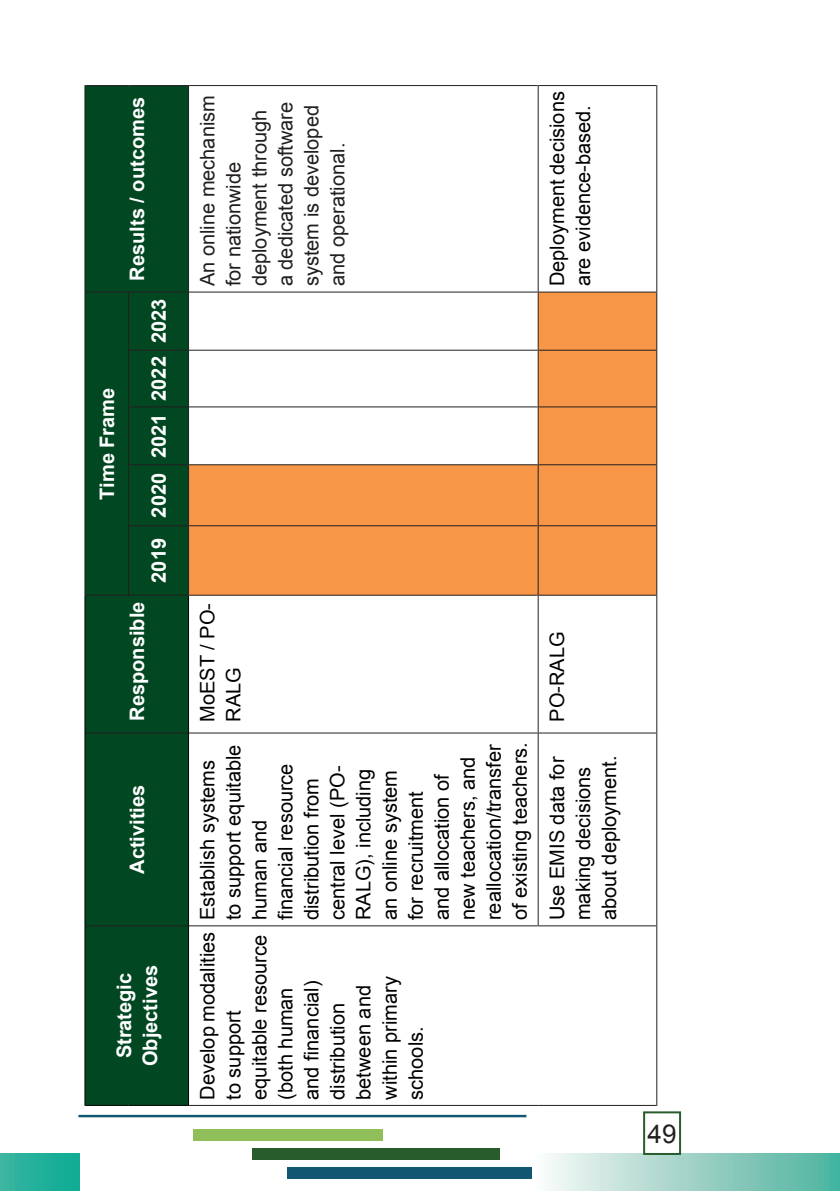
<style>
.page{position:relative;width:840px;height:1191px;background:#fff}
.page>*{position:absolute;margin:0;border:0;box-sizing:border-box;transform-origin:0 0}
.t1{font:26px "Arial";color:#231f20}
.t2{font:20px/26px "Arial";color:#000}
.t3{font:20px/26px "Arial";color:#231f20}
.t4{font:700 20px/26px "Arial";color:#fff;text-align:center}
</style>
<div class="page">
<div style="left:193px;top:1129px;width:189px;height:11px;background:#90bf5a"></div>
<div style="left:78px;top:1114px;width:448px;height:3px;background:#285c2d;border:2px solid #115771"></div>
<div style="left:251px;top:1147px;width:248px;height:12px;background:#285c2d"></div>
<div style="left:287px;top:1167px;width:248px;height:11px;background:#115771"></div>
<div style="left:0;top:1153px;width:79px;height:38px;background:linear-gradient(to right,#3ab5a1,#0cab93)"></div>
<div style="left:532px;top:1153px;width:307px;height:38px;background:linear-gradient(to right,#fdfaf9,#4bb09c)"></div>
<div style="left:642px;top:1111px;width:38px;height:44px;border:2px solid #285c2d"></div>
<div style="left:85px;top:86px;width:103px;height:1019px;background:#004722"></div>
<svg style="left:189px;top:292px;width:467px;height:302px;fill:#f79646"></svg>
<hr style="left:85px;top:925px;width:43px;height:1px;background:#231f20">
<hr style="left:85px;top:732px;width:43px;height:1px;background:#231f20">
<hr style="left:128px;top:925px;width:60px;height:1px;background:#231f20">
<hr style="left:128px;top:732px;width:60px;height:1px;background:#231f20">
<hr style="left:129px;top:525px;width:59px;height:1px;background:#231f20">
<hr style="left:129px;top:464px;width:59px;height:1px;background:#231f20">
<hr style="left:129px;top:406px;width:59px;height:1px;background:#231f20">
<hr style="left:129px;top:350px;width:59px;height:1px;background:#231f20">
<hr style="left:189px;top:1105px;width:349px;height:1px;background:#231f20">
<hr style="left:538px;top:1105px;width:118px;height:1px;background:#231f20">
<hr style="left:189px;top:925px;width:348px;height:1px;background:#231f20">
<hr style="left:189px;top:732px;width:348px;height:1px;background:#231f20">
<hr style="left:189px;top:406px;width:348px;height:1px;background:#231f20">
<hr style="left:189px;top:350px;width:348px;height:1px;background:#231f20">
<hr style="left:189px;top:291px;width:348px;height:1px;background:#231f20">
<hr style="left:189px;top:85px;width:348px;height:1px;background:#231f20">
<hr style="left:537px;top:733px;width:1px;height:193px;background:#231f20">
<hr style="left:538px;top:925px;width:118px;height:1px;background:#231f20">
<hr style="left:537px;top:595px;width:1px;height:138px;background:#231f20">
<hr style="left:538px;top:732px;width:118px;height:1px;background:#231f20">
<hr style="left:537px;top:85px;width:1px;height:207px;background:#231f20">
<hr style="left:538px;top:85px;width:118px;height:1px;background:#231f20">
<hr style="left:656px;top:926px;width:1px;height:180px;background:#231f20">
<hr style="left:656px;top:733px;width:1px;height:193px;background:#231f20">
<hr style="left:656px;top:595px;width:1px;height:138px;background:#231f20">
<hr style="left:656px;top:85px;width:1px;height:207px;background:#231f20">
<hr style="left:84px;top:926px;width:1px;height:180px;background:#000">
<hr style="left:85px;top:1105px;width:43px;height:1px;background:#000">
<hr style="left:84px;top:733px;width:1px;height:193px;background:#000">
<hr style="left:84px;top:595px;width:1px;height:138px;background:#000">
<hr style="left:128px;top:1105px;width:60px;height:1px;background:#000">
<hr style="left:188px;top:926px;width:1px;height:180px;background:#000">
<hr style="left:188px;top:733px;width:1px;height:193px;background:#000">
<hr style="left:188px;top:595px;width:1px;height:138px;background:#000">
<hr style="left:84px;top:85px;width:1px;height:207px;background:#231f20">
<hr style="left:85px;top:85px;width:43px;height:1px;background:#231f20">
<hr style="left:128px;top:85px;width:60px;height:1px;background:#231f20">
<hr style="left:188px;top:85px;width:1px;height:207px;background:#231f20">
<hr style="left:84px;top:526px;width:1px;height:69px;background:#231f20">
<hr style="left:85px;top:594px;width:43px;height:1px;background:#231f20">
<hr style="left:84px;top:465px;width:1px;height:61px;background:#231f20">
<hr style="left:84px;top:407px;width:1px;height:58px;background:#231f20">
<hr style="left:84px;top:350px;width:1px;height:57px;background:#231f20">
<hr style="left:84px;top:292px;width:1px;height:58px;background:#231f20">
<hr style="left:85px;top:291px;width:43px;height:1px;background:#231f20">
<hr style="left:128px;top:526px;width:1px;height:69px;background:#231f20">
<hr style="left:129px;top:594px;width:59px;height:1px;background:#231f20">
<hr style="left:128px;top:465px;width:1px;height:61px;background:#231f20">
<hr style="left:128px;top:407px;width:1px;height:58px;background:#231f20">
<hr style="left:128px;top:350px;width:1px;height:57px;background:#231f20">
<hr style="left:128px;top:291px;width:1px;height:59px;background:#231f20">
<hr style="left:129px;top:291px;width:59px;height:1px;background:#231f20">
<hr style="left:188px;top:526px;width:1px;height:69px;background:#231f20">
<hr style="left:188px;top:465px;width:1px;height:61px;background:#231f20">
<hr style="left:188px;top:407px;width:1px;height:58px;background:#231f20">
<hr style="left:188px;top:350px;width:1px;height:57px;background:#231f20">
<hr style="left:188px;top:292px;width:1px;height:58px;background:#231f20">
<hr style="left:189px;top:594px;width:348px;height:1px;background:#231f20">
<hr style="left:189px;top:525px;width:348px;height:1px;background:#231f20">
<hr style="left:189px;top:464px;width:348px;height:1px;background:#231f20">
<hr style="left:537px;top:526px;width:1px;height:69px;background:#231f20">
<hr style="left:538px;top:594px;width:118px;height:1px;background:#231f20">
<hr style="left:537px;top:465px;width:1px;height:61px;background:#231f20">
<hr style="left:538px;top:525px;width:118px;height:1px;background:#231f20">
<hr style="left:656px;top:465px;width:1px;height:61px;background:#231f20">
<hr style="left:537px;top:407px;width:1px;height:58px;background:#231f20">
<hr style="left:538px;top:464px;width:118px;height:1px;background:#231f20">
<hr style="left:656px;top:407px;width:1px;height:58px;background:#231f20">
<hr style="left:537px;top:350px;width:1px;height:57px;background:#231f20">
<hr style="left:538px;top:406px;width:118px;height:1px;background:#231f20">
<hr style="left:656px;top:350px;width:1px;height:57px;background:#231f20">
<hr style="left:537px;top:292px;width:1px;height:58px;background:#231f20">
<hr style="left:538px;top:350px;width:118px;height:1px;background:#231f20">
<hr style="left:538px;top:291px;width:118px;height:1px;background:#231f20">
<hr style="left:656px;top:292px;width:1px;height:58px;background:#231f20">
<hr style="left:656px;top:526px;width:1px;height:69px;background:#231f20">
<p class="t4" style="left:125px;top:280px;width:185px;rotate:-90deg">Results / outcomes</p>
<p class="t4" style="left:95px;top:499px;width:113px;rotate:-90deg">Time Frame</p>
<p class="t4" style="left:146px;top:343px;width:46px;rotate:-90deg">2023</p>
<p class="t4" style="left:146px;top:401px;width:46px;rotate:-90deg">2022</p>
<p class="t4" style="left:146px;top:458px;width:46px;rotate:-90deg">2021</p>
<p class="t4" style="left:146px;top:517px;width:46px;rotate:-90deg">2020</p>
<p class="t4" style="left:146px;top:583px;width:46px;rotate:-90deg">2019</p>
<p class="t4" style="left:125px;top:720px;width:120px;rotate:-90deg">Responsible</p>
<p class="t4" style="left:125px;top:874px;width:90px;rotate:-90deg">Activities</p>
<p class="t4" style="left:112px;top:1066px;width:103px;rotate:-90deg">Strategic<br>Objectives</p>
<p class="t3" style="left:194px;top:286px;width:193px;rotate:-90deg">An online mechanism for nationwide deployment through a dedicated software system is developed and operational.</p>
<p class="t2" style="left:544px;top:286px;width:197px;rotate:-90deg">Deployment decisions are evidence-based.</p>
<p class="t2" style="left:194px;top:721px;width:120px;rotate:-90deg">MoEST / PO-<br>RALG</p>
<p class="t2" style="left:194px;top:920px;width:179px;rotate:-90deg">Establish systems to support equitable human and financial resource distribution from central level (PO-<br>RALG), including an online system for recruitment<br>and allocation of new teachers, and reallocation/transfer of existing teachers.</p>
<p class="t2" style="left:194px;top:1099px;width:170px;rotate:-90deg">Develop modalities to support equitable resource (both human<br>and financial) distribution between and within primary schools.</p>
<p class="t2" style="left:544px;top:721px;width:92px;rotate:-90deg">PO-RALG</p>
<p class="t2" style="left:544px;top:920px;width:166px;rotate:-90deg">Use EMIS data for making decisions about deployment.</p>
<h1 class="t1" style="left:647px;top:1116px;width:30px">49</h1>
</div>
